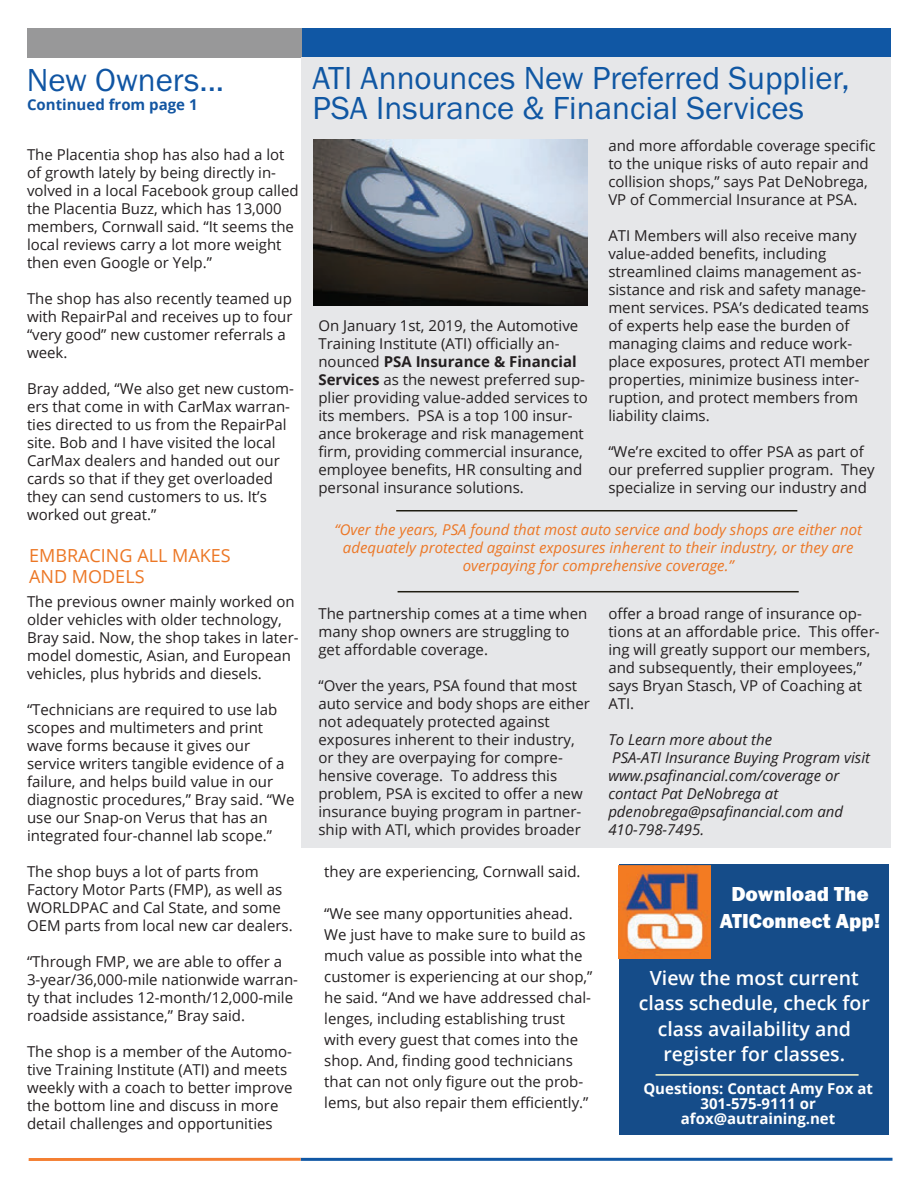
<style>
.page{position:relative;width:918px;height:1188px;background:#fff}
.page>*{position:absolute;margin:0;border:0;box-sizing:border-box;transform-origin:0 0}
.t1{font:33px/30px "Franklin Gothic URW Boo";color:#1057a3}
.t2{font:33px "Franklin Gothic URW Boo";color:#1055a3}
.t3{font:21px/27px "Franklin Gothic URW Hea";color:#fff;text-align:center}
.t4{font:600 19.5px/25.5px "Open Sans";color:#fff;text-align:center}
.t5{font:18px/21px "Open Sans";color:#ec7725}
.t6{font:15px/18px "Open Sans";color:#231f20}
.t7{font:italic 15px/18px "Open Sans";color:#ec7726;text-align:center}
.t8{font:italic 15px/18px "Open Sans";color:#231f20}
.t9{font:700 15px/15px "Open Sans";color:#fff;text-align:center}
.t10{font:700 15px "Open Sans";color:#1356a2}
.s1{font-weight:700}
</style>
<div class="page">
<div style="left:302px;top:28px;width:589px;height:29px;background:#1057a4"></div>
<div style="left:27px;top:28px;width:274px;height:29px;background:#989899"></div>
<hr style="left:301px;top:1158px;width:592px;height:3px;background:#1057a4">
<hr style="left:29px;top:1158px;width:272px;height:3px;background:#f47f32">
<div style="left:301px;top:57px;width:590px;height:791px;background:#e6e7e9"></div>
<div style="left:619px;top:865px;width:270px;height:270px;background:#154c89"></div>
<img style="left:618px;top:866px;width:93px;height:92px">
<img style="left:313px;top:140px;width:275px;height:166px">
<hr style="left:398px;top:591px;width:401px;height:1px;background:#1f1d12">
<hr style="left:396px;top:510px;width:401px;height:2px;background:#1f1d12">
<hr style="left:656px;top:1074px;width:203px;height:2px;background:#faf9ce">
<h1 class="t2" style="left:27px;top:59px;width:199px">New Owners...</h1>
<p class="t10" style="left:27px;top:94px;width:172px">Continued from page 1</p>
<p class="t6" style="left:27px;top:145px;width:273px">The Placentia shop has also had a lot of growth lately by being directly in&shy;volved in a local Facebook group called the Placentia Buzz, which has 13,000 members, Cornwall said. “It seems the local reviews carry a lot more weight then even Google or Yelp.”</p>
<p class="t6" style="left:27px;top:289px;width:267px">The shop has also recently teamed up with RepairPal and receives up to four “very good” new customer referrals a week.</p>
<p class="t6" style="left:27px;top:379px;width:268px">Bray added, “We also get new custom&shy;ers that come in with CarMax warran&shy;ties directed to us from the RepairPal site. Bob and I have visited the local CarMax dealers and handed out our cards so that if they get overloaded they can send customers to us. It’s worked out great.”</p>
<p class="t5" style="left:29px;top:544px;width:203px">EMBRACING ALL MAKES<br>AND MODELS</p>
<p class="t6" style="left:27px;top:592px;width:273px">The previous owner mainly worked on older vehicles with older technology, Bray said. Now, the shop takes in later&shy;model domestic, Asian, and European vehicles, plus hybrids and diesels.</p>
<p class="t6" style="left:27px;top:700px;width:269px">“Technicians are required to use lab scopes and multimeters and print wave forms because it gives our service writers tangible evidence of a failure, and helps build value in our diagnostic procedures,” Bray said. “We use our Snap-on Verus that has an integrated four-channel lab scope.”</p>
<p class="t6" style="left:27px;top:862px;width:267px">The shop buys a lot of parts from Factory Motor Parts (FMP), as well as WORLDPAC and Cal State, and some OEM parts from local new car dealers.</p>
<p class="t6" style="left:27px;top:952px;width:273px">“Through FMP, we are able to offer a 3-year/36,000-mile nationwide warran&shy;ty that includes 12-month/12,000-mile roadside assistance,” Bray said.</p>
<p class="t6" style="left:27px;top:1042px;width:267px">The shop is a member of the Automo&shy;tive Training Institute (ATI) and meets weekly with a coach to better improve the bottom line and discuss in more detail challenges and opportunities</p>
<h1 class="t1" style="left:312px;top:63px;width:539px">ATI Announces New Preferred Supplier,<br>PSA Insurance &amp; Financial Services</h1>
<p class="t6" style="left:318px;top:316px;width:271px">On January 1st, 2019, the Automotive Training Institute (ATI) officially an&shy;nounced <span class="s1">PSA Insurance &amp; Financial Services</span> as the newest preferred sup&shy;plier providing value-added services to its members. PSA is a top 100 insur&shy;ance brokerage and risk management firm, providing commercial insurance, employee benefits, HR consulting and personal insurance solutions.</p>
<p class="t6" style="left:608px;top:136px;width:269px">and more affordable coverage specific to the unique risks of auto repair and collision shops,” says Pat DeNobrega, VP of Commercial Insurance at PSA.</p>
<p class="t6" style="left:608px;top:226px;width:263px">ATI Members will also receive many value-added benefits, including streamlined claims management as&shy;sistance and risk and safety manage&shy;ment services. PSA’s dedicated teams of experts help ease the burden of managing claims and reduce work&shy;place exposures, protect ATI member properties, minimize business inter&shy;ruption, and protect members from liability claims.</p>
<p class="t6" style="left:608px;top:442px;width:268px">“We’re excited to offer PSA as part of our preferred supplier program. They specialize in serving our industry and</p>
<p class="t7" style="left:335px;top:520px;width:529px">“Over the years, PSA found that most auto service and body shops are either not adequately protected against exposures inherent to their industry, or they are overpaying for comprehensive coverage.”</p>
<p class="t6" style="left:318px;top:604px;width:271px">The partnership comes at a time when many shop owners are struggling to get affordable coverage.</p>
<p class="t6" style="left:318px;top:676px;width:273px">“Over the years, PSA found that most auto service and body shops are either not adequately protected against exposures inherent to their industry, or they are overpaying for compre&shy;hensive coverage. To address this problem, PSA is excited to offer a new insurance buying program in partner&shy;ship with ATI, which provides broader</p>
<p class="t6" style="left:324px;top:862px;width:258px">they are experiencing, Cornwall said.</p>
<p class="t6" style="left:324px;top:902px;width:270px;line-height:21px">“We see many opportunities ahead.<br>We just have to make sure to build as much value as possible into what the customer is experiencing at our shop,” he said. “And we have addressed chal&shy;lenges, including establishing trust with every guest that comes into the shop. And, finding good technicians that can not only figure out the prob&shy;lems, but also repair them efficiently.”</p>
<p class="t6" style="left:608px;top:604px;width:273px">offer a broad range of insurance op&shy;tions at an affordable price. This offer&shy;ing will greatly support our members, and subsequently, their employees,” says Bryan Stasch, VP of Coaching at<br>ATI.</p>
<p class="t8" style="left:608px;top:730px;width:263px">To Learn more about the<br>PSA-ATI Insurance Buying Program visit www.psafinancial.com/coverage or contact Pat DeNobrega at pdenobrega@psafinancial.com and<br>410-798-7495.</p>
<h2 class="t3" style="left:720px;top:880px;width:162px">Download The<br>ATIConnect App!</h2>
<h3 class="t4" style="left:639px;top:965px;width:233px">View the most current class schedule, check for class availability and register for classes.</h3>
<p class="t9" style="left:643px;top:1081px;width:231px">Questions: Contact Amy Fox at<br>301-575-9111 or afox@autraining.net</p>
</div>
